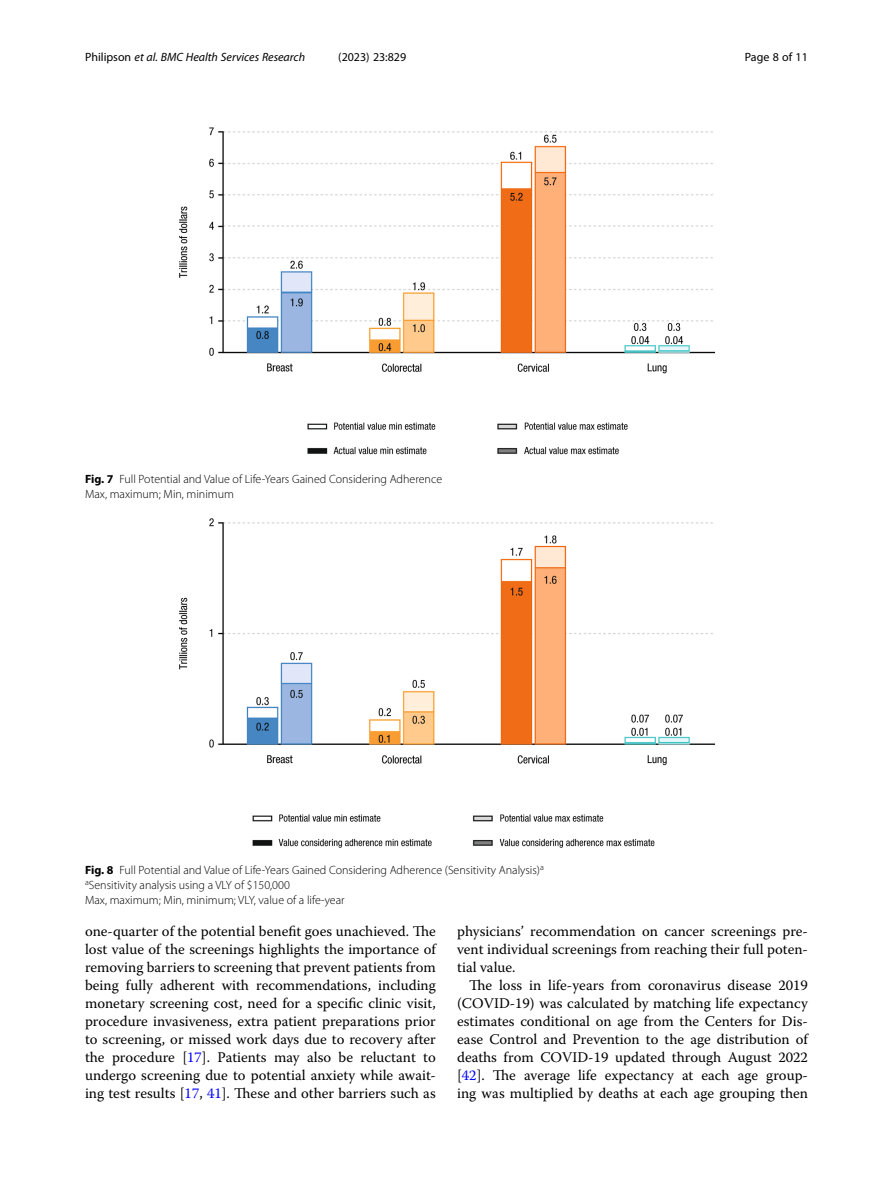
<style>
.page{position:relative;width:893px;height:1191px;background:#fff}
.page>*{position:absolute;margin:0;border:0;box-sizing:border-box;transform-origin:0 0}
.Body_Text_Indent{font:14.7px/18px "Warnock Pro";color:#000;text-align:justify}
.Figure_Caption{font:300 12px "Myriad Pro";color:#000}
.t1{font:italic 12px "Myriad Pro";color:#000}
.t2{font:12px "Myriad Pro";color:#000}
.s1{font-style:normal}
.s2{font-weight:700}
.s3{color:#00f}
</style>
<div class="page">
<img style="left:179px;top:518px;width:535px;height:329px">
<img style="left:179px;top:127px;width:535px;height:328px">
<p class="t1" style="left:85px;top:50px;width:222px"><span class="s1">Philipson</span> et al. BMC Health Services Research</p>
<p class="t2" style="left:338px;top:50px;width:70px">(2023) 23:829</p>
<p class="t2" style="left:745px;top:50px;width:65px">Page 8 of 11</p>
<p class="Figure_Caption" style="left:85px;top:472px;width:359px"><span class="s2">Fig. 7</span> Full Potential and Value of Life-Years Gained Considering Adherence</p>
<p class="Figure_Caption" style="left:85px;top:487px;width:150px">Max, maximum; Min, minimum</p>
<p class="Figure_Caption" style="left:85px;top:863px;width:460px"><span class="s2">Fig. 8</span> Full Potential and Value of Life-Years Gained Considering Adherence (Sensitivity Analysis)<sup>a</sup></p>
<p class="Figure_Caption" style="left:85px;top:878px;width:206px"><sup>a</sup>Sensitivity analysis using a VLY of $150,000</p>
<p class="Figure_Caption" style="left:85px;top:893px;width:261px">Max, maximum; Min, minimum; VLY, value of a life-year</p>
<p class="Body_Text_Indent" style="left:85px;top:922px;width:352px">one-quarter of the potential benefit goes unachieved. The lost value of the screenings highlights the importance of removing barriers to screening that prevent patients from being fully adherent with recommendations, including monetary screening cost, need for a specific clinic visit, procedure invasiveness, extra patient preparations prior to screening, or missed work days due to recovery after the procedure [<span class="s3">17</span>]. Patients may also be reluctant to undergo screening due to potential anxiety while await&shy;ing test results [<span class="s3">17</span>, <span class="s3">41</span>]. These and other barriers such as</p>
<p class="Body_Text_Indent" style="left:457px;top:922px;width:352px">physicians’ recommendation on cancer screenings pre&shy;vent individual screenings from reaching their full poten&shy;tial value.</p>
<p class="Body_Text_Indent" style="left:457px;top:976px;width:352px;text-indent:12px">The loss in life-years from coronavirus disease 2019 (COVID-19) was calculated by matching life expectancy estimates conditional on age from the Centers for Dis&shy;ease Control and Prevention to the age distribution of deaths from COVID-19 updated through August 2022 [<span class="s3">42</span>]. The average life expectancy at each age group&shy;ing was multiplied by deaths at each age grouping then</p>
</div>
